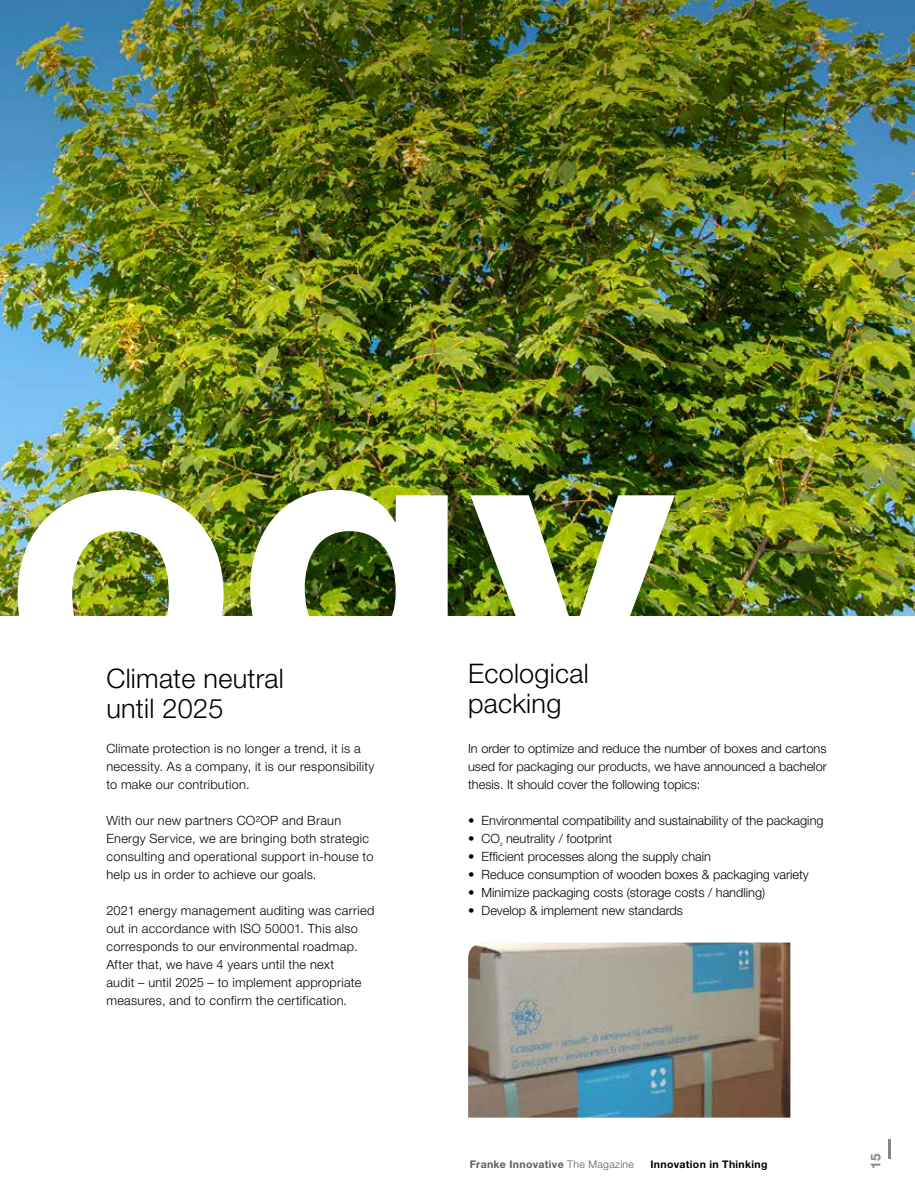
<style>
.page{position:relative;width:915px;height:1191px;background:#fff}
.page>*{position:absolute;margin:0;border:0;box-sizing:border-box;transform-origin:0 0}
.t1{font:700 384.75px "Helvetica Neue";color:#fff}
.t2{font:300 27px/30px "Helvetica Neue";letter-spacing:.01em;color:#000}
.t3{font:700 13.5px "Helvetica Neue";color:#898785}
.t4{font:300 12.75px/18px "Helvetica Neue";letter-spacing:.015em;color:#000}
.t5{font:700 10.5px "Helvetica Neue";letter-spacing:.03em;color:#605d5a}
.t6{font:700 10.5px "Helvetica Neue";letter-spacing:.03em;color:#000}
.s1{font-weight:300}
</style>
<div class="page">
<img style="left:0;top:290px;width:914px;height:325px">
<img style="left:0;top:0;width:914px;height:290px">
<img style="left:468px;top:942px;width:322px;height:175px">
<hr style="left:888px;top:1139px;width:2px;height:20px;background:#898785">
<h1 class="t1" style="left:3px;top:319px;width:670px">ogy</h1>
<h2 class="t2" style="left:468px;top:657px;width:122px">Ecological packing</h2>
<h2 class="t2" style="left:106px;top:662px;width:179px">Climate neutral until 2025</h2>
<p class="t4" style="left:106px;top:739px;width:269px">Climate protection is no longer a trend, it is a necessity. As a company, it is our responsibility to make our contribution.</p>
<p class="t4" style="left:106px;top:811px;width:268px">With our new partners CO²OP and Braun Energy Service, we are bringing both strategic consulting and operational support in-house to help us in order to achieve our goals.</p>
<p class="t4" style="left:106px;top:901px;width:269px">2021 energy management auditing was carried out in accordance with ISO 50001. This also corresponds to our environmental roadmap.<br>After that, we have 4 years until the next<br>audit – until 2025 – to implement appropriate measures, and to confirm the certification.</p>
<p class="t4" style="left:468px;top:739px;width:360px;text-align:justify">In order to optimize and reduce the number of boxes and cartons used for packaging our products, we have announced a bachelor thesis. It should cover the following topics:</p>
<p class="t4" style="left:468px;top:811px;width:357px">• Environmental compatibility and sustainability of the packaging</p>
<p class="t4" style="left:468px;top:829px;width:145px">• CO<sub>²</sub> neutrality / footprint</p>
<p class="t4" style="left:468px;top:847px;width:244px">• Efficient processes along the supply chain</p>
<p class="t4" style="left:468px;top:865px;width:342px">• Reduce consumption of wooden boxes &amp; packaging variety</p>
<p class="t4" style="left:468px;top:883px;width:298px">• Minimize packaging costs (storage costs / handling)</p>
<p class="t4" style="left:468px;top:901px;width:216px">• Develop &amp; implement new standards</p>
<p class="t5" style="left:469px;top:1157px;width:166px">Franke Innovative <span class="s1">The Magazine</span></p>
<p class="t6" style="left:650px;top:1157px;width:118px">Innovation in Thinking</p>
<p class="t3" style="left:867px;top:1168px;width:16px;rotate:-90deg">15</p>
</div>
